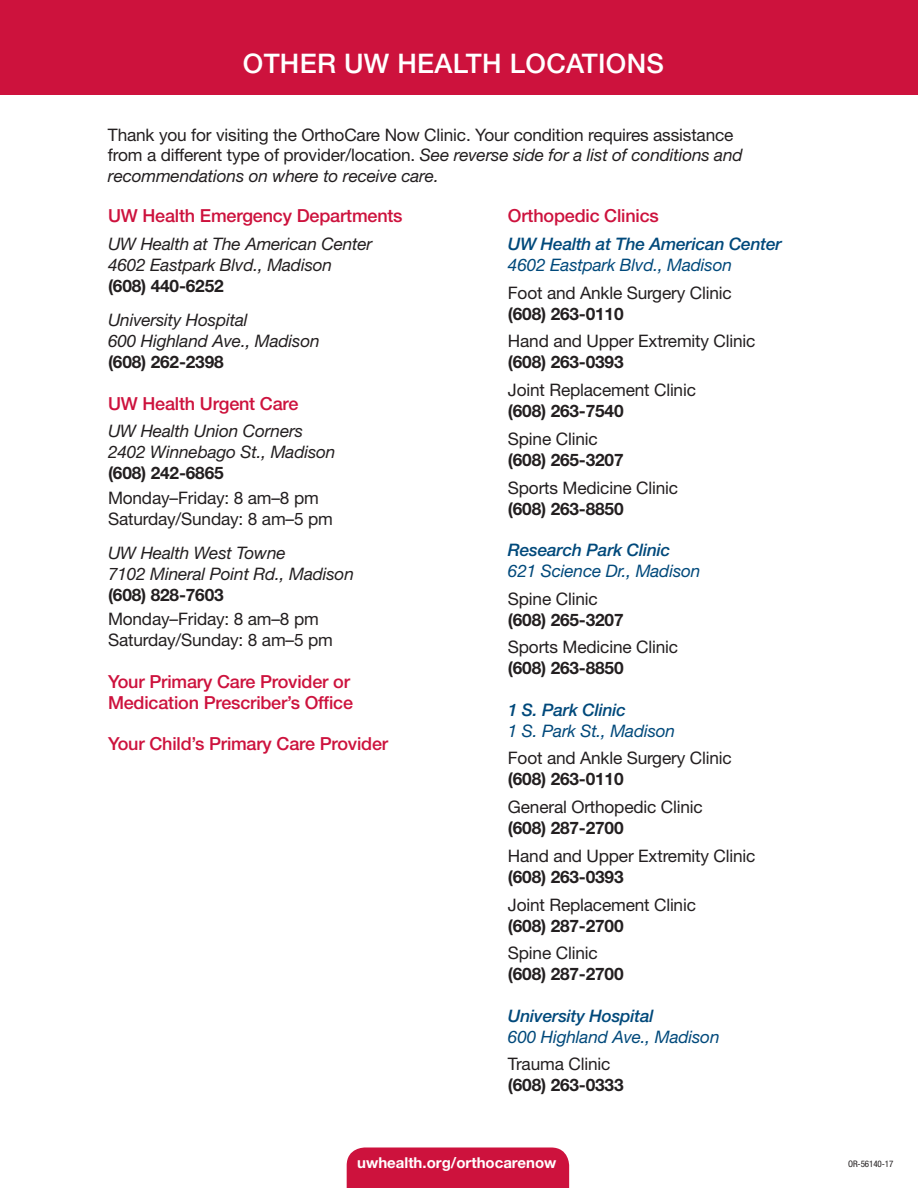
<style>
.page{position:relative;width:918px;height:1188px;background:#fff}
.page>*{position:absolute;margin:0;border:0;box-sizing:border-box;transform-origin:0 0}
.t1{font:500 27px "Helvetica Neue LT Std";letter-spacing:.01em;color:#fff}
.t2{font:500 18px/21px "Helvetica Neue LT Std";letter-spacing:-.01em;color:#cd123d}
.t3{font:17.25px/21px "Helvetica Neue LT Std";letter-spacing:-.01em;color:#231f20}
.t4{font:700 17.25px "Helvetica Neue LT Std";letter-spacing:-.01em;color:#231f20}
.t5{font:italic 17.25px/21px "Helvetica Neue LT Std";letter-spacing:-.01em;color:#231f20}
.t6{font:italic 17.25px "Helvetica Neue LT Std";letter-spacing:-.01em;color:#00497b}
.t7{font:italic 500 17.25px "Helvetica Neue LT Std";letter-spacing:-.01em;color:#00497b}
.t8{font:700 15px "Helvetica Neue LT Std";color:#fff}
.t9{font:condensed 9px "Helvetica Neue LT Std";letter-spacing:-.01em;color:#231f20}
.s1{font-style:italic}
</style>
<div class="page">
<div style="left:0;top:0;width:918px;height:94px;background:#cd123d"></div>
<div style="left:347px;top:1148px;width:222px;height:40px;background:#cd123d"></div>
<h1 class="t1" style="left:243px;top:48px;width:423px">OTHER UW HEALTH LOCATIONS</h1>
<p class="t3" style="left:108px;top:124px;width:636px">Thank you for visiting the OrthoCare Now Clinic. Your condition requires assistance from a different type of provider/location. <span class="s1">See reverse side for a list of conditions and recommendations on where to receive care.</span></p>
<p class="t2" style="left:108px;top:205px;width:296px">UW Health Emergency Departments</p>
<p class="t5" style="left:108px;top:233px;width:266px">UW Health at The American Center<br>4602 Eastpark Blvd., Madison</p>
<p class="t4" style="left:108px;top:275px;width:117px">(608) 440-6252</p>
<p class="t5" style="left:108px;top:309px;width:213px">University Hospital<br>600 Highland Ave., Madison</p>
<p class="t4" style="left:108px;top:352px;width:117px">(608) 262-2398</p>
<p class="t2" style="left:108px;top:393px;width:192px">UW Health Urgent Care</p>
<p class="t5" style="left:108px;top:420px;width:229px">UW Health Union Corners<br>2402 Winnebago St., Madison</p>
<p class="t4" style="left:108px;top:463px;width:117px">(608) 242-6865</p>
<p class="t3" style="left:108px;top:487px;width:226px">Monday–Friday: 8 am–8 pm<br>Saturday/Sunday: 8 am–5 pm</p>
<p class="t5" style="left:108px;top:542px;width:247px">UW Health West Towne<br>7102 Mineral Point Rd., Madison</p>
<p class="t4" style="left:108px;top:584px;width:117px">(608) 828-7603</p>
<p class="t3" style="left:108px;top:608px;width:226px">Monday–Friday: 8 am–8 pm<br>Saturday/Sunday: 8 am–5 pm</p>
<p class="t2" style="left:108px;top:671px;width:247px">Your Primary Care Provider or<br>Medication Prescriber’s Office</p>
<p class="t2" style="left:108px;top:733px;width:282px">Your Child’s Primary Care Provider</p>
<p class="t2" style="left:508px;top:205px;width:153px">Orthopedic Clinics</p>
<p class="t7" style="left:508px;top:234px;width:275px">UW Health at The American Center</p>
<p class="t6" style="left:508px;top:254px;width:226px">4602 Eastpark Blvd., Madison</p>
<p class="t3" style="left:508px;top:282px;width:225px">Foot and Ankle Surgery Clinic</p>
<p class="t4" style="left:508px;top:303px;width:117px">(608) 263-0110</p>
<p class="t3" style="left:508px;top:330px;width:249px">Hand and Upper Extremity Clinic</p>
<p class="t4" style="left:508px;top:352px;width:117px">(608) 263-0393</p>
<p class="t3" style="left:508px;top:379px;width:190px">Joint Replacement Clinic</p>
<p class="t4" style="left:508px;top:400px;width:117px">(608) 263-7540</p>
<p class="t3" style="left:508px;top:428px;width:91px">Spine Clinic</p>
<p class="t4" style="left:508px;top:449px;width:117px">(608) 265-3207</p>
<p class="t3" style="left:508px;top:477px;width:172px">Sports Medicine Clinic</p>
<p class="t4" style="left:508px;top:498px;width:117px">(608) 263-8850</p>
<p class="t7" style="left:508px;top:539px;width:164px">Research Park Clinic</p>
<p class="t6" style="left:508px;top:560px;width:194px">621 Science Dr., Madison</p>
<p class="t3" style="left:508px;top:588px;width:91px">Spine Clinic</p>
<p class="t4" style="left:508px;top:609px;width:117px">(608) 265-3207</p>
<p class="t3" style="left:508px;top:636px;width:172px">Sports Medicine Clinic</p>
<p class="t4" style="left:508px;top:658px;width:117px">(608) 263-8850</p>
<p class="t7" style="left:508px;top:699px;width:120px">1 S. Park Clinic</p>
<p class="t6" style="left:508px;top:720px;width:169px">1 S. Park St., Madison</p>
<p class="t3" style="left:508px;top:747px;width:225px">Foot and Ankle Surgery Clinic</p>
<p class="t4" style="left:508px;top:768px;width:117px">(608) 263-0110</p>
<p class="t3" style="left:508px;top:796px;width:196px">General Orthopedic Clinic</p>
<p class="t4" style="left:508px;top:817px;width:117px">(608) 287-2700</p>
<p class="t3" style="left:508px;top:845px;width:249px">Hand and Upper Extremity Clinic</p>
<p class="t4" style="left:508px;top:866px;width:117px">(608) 263-0393</p>
<p class="t3" style="left:508px;top:894px;width:190px">Joint Replacement Clinic</p>
<p class="t4" style="left:508px;top:915px;width:117px">(608) 287-2700</p>
<p class="t3" style="left:508px;top:942px;width:91px">Spine Clinic</p>
<p class="t4" style="left:508px;top:963px;width:117px">(608) 287-2700</p>
<p class="t7" style="left:508px;top:1005px;width:147px">University Hospital</p>
<p class="t6" style="left:508px;top:1026px;width:213px">600 Highland Ave., Madison</p>
<p class="t3" style="left:508px;top:1053px;width:104px">Trauma Clinic</p>
<p class="t4" style="left:508px;top:1074px;width:117px">(608) 263-0333</p>
<p class="t8" style="left:357px;top:1154px;width:201px">uwhealth.org/orthocarenow</p>
<p class="t9" style="left:848px;top:1159px;width:47px">OR-56140-17</p>
</div>
